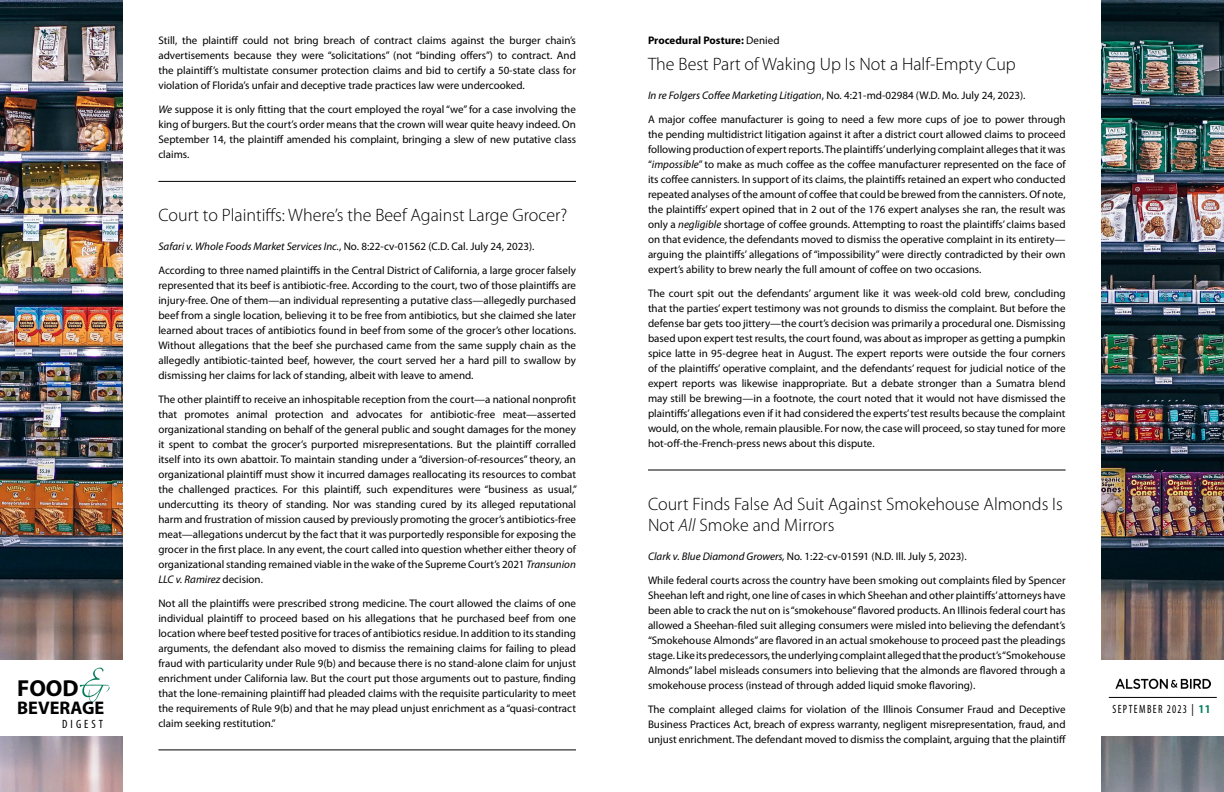
<style>
.page{position:relative;width:1224px;height:792px;background:#fff}
.page>*{position:absolute;margin:0;border:0;box-sizing:border-box;transform-origin:0 0}
.t1{font:700 23.2px "Myriad Pro";color:#000}
.t2{font:700 18.3px "Myriad Pro";color:#000}
.t3{font:300 18px/21.6px "Myriad Pro";color:#000}
.t4{font:condensed 12px "Myriad Pro";letter-spacing:.13em;color:#000;scale:.9 1}
.t5{font:condensed 12px "Myriad Pro";letter-spacing:.13em;color:#000}
.t6{font:11px/15px "Myriad Pro";color:#000;text-align:justify}
.t7{font:700 11px "Myriad Pro";color:#000}
.s1{font-style:italic}
.s2{font-weight:400}
.s3{font-weight:700;color:#017c5a}
</style>
<div class="page">
<img style="left:0;top:0;width:122px;height:792px">
<img style="left:1102px;top:0;width:122px;height:792px">
<div style="left:0;top:660px;width:125px;height:75px;background:#fff"></div>
<svg style="left:80px;top:668px;width:30px;height:34px"></svg>
<div style="left:1096px;top:660px;width:128px;height:75px;background:#fff"></div>
<hr style="left:1109px;top:697px;width:108px;height:1px;background:#000">
<img style="left:1115px;top:678px;width:96px;height:11px">
<hr style="left:158px;top:181px;width:418px;height:1px;background:#000">
<hr style="left:158px;top:750px;width:418px;height:1px;background:#000">
<hr style="left:648px;top:470px;width:418px;height:1px;background:#000">
<h1 class="t1" style="left:17px;top:673px;width:63px">FOOD</h1>
<h2 class="t2" style="left:17px;top:696px;width:89px">BEVERAGE</h2>
<p class="t5" style="left:62px;top:716px;width:42px">DIGEST</p>
<p class="t6" style="left:158px;top:33px;width:419px">Still, the plaintiff could not bring breach of contract claims against the burger chain’s advertisements because they were “solicitations” (not “binding offers”) to contract. And the plaintiff’s multistate consumer protection claims and bid to certify a 50-state class for violation of Florida’s unfair and deceptive trade practices law were undercooked.</p>
<p class="t6" style="left:158px;top:102px;width:419px"><span class="s1">We</span> suppose it is only fitting that the court employed the royal “we” for a case involving the king of burgers. But the court’s order means that the crown will wear quite heavy indeed. On September 14, the plaintiff amended his complaint, bringing a slew of new putative class claims.</p>
<h3 class="t3" style="left:158px;top:204px;width:410px">Court to Plaintiffs: Where’s the Beef Against Large Grocer?</h3>
<p class="t6" style="left:158px;top:234px;width:419px;line-height:24px"><span class="s1">Safari v. Whole Foods Market Services Inc.</span>, No. 8:22-cv-01562 (C.D. Cal. July 24, 2023).<br>According to three named plaintiffs in the Central District of California, a large grocer falsely</p>
<p class="t6" style="left:158px;top:277px;width:419px">represented that its beef is antibiotic-free. According to the court, two of those plaintiffs are injury-free. One of them—an individual representing a putative class—allegedly purchased beef from a single location, believing it to be free from antibiotics, but she claimed she later learned about traces of antibiotics found in beef from some of the grocer’s other locations.<br>Without allegations that the beef she purchased came from the same supply chain as the allegedly antibiotic-tainted beef, however, the court served her a hard pill to swallow by dismissing her claims for lack of standing, albeit with leave to amend.</p>
<p class="t6" style="left:158px;top:391px;width:420px">The other plaintiff to receive an inhospitable reception from the court—a national nonprofit that promotes animal protection and advocates for antibiotic-free meat—asserted organizational standing on behalf of the general public and sought damages for the money it spent to combat the grocer’s purported misrepresentations. But the plaintiff corralled itself into its own abattoir. To maintain standing under a “diversion-of-resources” theory, an organizational plaintiff must show it incurred damages reallocating its resources to combat the challenged practices. For this plaintiff, such expenditures were “business as usual,” undercutting its theory of standing. Nor was standing cured by its alleged reputational harm and frustration of mission caused by previously promoting the grocer’s antibiotics-free meat—allegations undercut by the fact that it was purportedly responsible for exposing the grocer in the first place. In any event, the court called into question whether either theory of organizational standing remained viable in the wake of the Supreme Court’s 2021 <span class="s1">Transunion LLC v. Ramirez</span> decision.</p>
<p class="t6" style="left:158px;top:595px;width:419px">Not all the plaintiffs were prescribed strong medicine. The court allowed the claims of one individual plaintiff to proceed based on his allegations that he purchased beef from one location where beef tested positive for traces of antibiotics residue. In addition to its standing arguments, the defendant also moved to dismiss the remaining claims for failing to plead fraud with particularity under Rule 9(b) and because there is no stand-alone claim for unjust enrichment under California law. But the court put those arguments out to pasture, finding that the lone-remaining plaintiff had pleaded claims with the requisite particularity to meet the requirements of Rule 9(b) and that he may plead unjust enrichment as a “quasi-contract claim seeking restitution.”</p>
<p class="t7" style="left:648px;top:33px;width:133px">Procedural Posture: <span class="s2">Denied</span></p>
<h3 class="t3" style="left:648px;top:53px;width:369px">The Best Part of Waking Up Is Not a Half-Empty Cup</h3>
<p class="t6" style="left:648px;top:83px;width:419px;line-height:24px"><span class="s1">In re Folgers Coffee Marketing Litigation</span>, No. 4:21-md-02984 (W.D. Mo. July 24, 2023).<br>A major coffee manufacturer is going to need a few more cups of joe to power through</p>
<p class="t6" style="left:648px;top:126px;width:419px">the pending multidistrict litigation against it after a district court allowed claims to proceed following production of expert reports. The plaintiffs’ underlying complaint alleges that it was “<span class="s1">impossible</span>” to make as much coffee as the coffee manufacturer represented on the face of its coffee cannisters. In support of its claims, the plaintiffs retained an expert who conducted repeated analyses of the amount of coffee that could be brewed from the cannisters. Of note, the plaintiffs’ expert opined that in 2 out of the 176 expert analyses she ran, the result was only a <span class="s1">negligible</span> shortage of coffee grounds. Attempting to roast the plaintiffs’ claims based on that evidence, the defendants moved to dismiss the operative complaint in its entirety— arguing the plaintiffs’ allegations of “impossibility” were directly contradicted by their own expert’s ability to brew nearly the full amount of coffee on two occasions.</p>
<p class="t6" style="left:648px;top:286px;width:419px">The court spit out the defendants’ argument like it was week-old cold brew, concluding that the parties’ expert testimony was not grounds to dismiss the complaint. But before the defense bar gets too jittery—the court’s decision was primarily a procedural one. Dismissing based upon expert test results, the court found, was about as improper as getting a pumpkin spice latte in 95-degree heat in August. The expert reports were outside the four corners of the plaintiffs’ operative complaint, and the defendants’ request for judicial notice of the expert reports was likewise inappropriate. But a debate stronger than a Sumatra blend may still be brewing—in a footnote, the court noted that it would not have dismissed the plaintiffs’ allegations even if it had considered the experts’ test results because the complaint would, on the whole, remain plausible. For now, the case will proceed, so stay tuned for more hot-off-the-French-press news about this dispute.</p>
<h3 class="t3" style="left:648px;top:493px;width:416px">Court Finds False Ad Suit Against Smokehouse Almonds Is<br>Not <span class="s1">All</span> Smoke and Mirrors</h3>
<p class="t6" style="left:648px;top:544px;width:419px;line-height:24px"><span class="s1">Clark v. Blue Diamond Growers,</span> No. 1:22-cv-01591 (N.D. Ill. July 5, 2023).<br>While federal courts across the country have been smoking out complaints filed by Spencer</p>
<p class="t6" style="left:648px;top:588px;width:419px">Sheehan left and right, one line of cases in which Sheehan and other plaintiffs’ attorneys have been able to crack the nut on is “smokehouse” flavored products. An Illinois federal court has allowed a Sheehan-filed suit alleging consumers were misled into believing the defendant’s “Smokehouse Almonds” are flavored in an actual smokehouse to proceed past the pleadings stage. Like its predecessors, the underlying complaint alleged that the product’s “Smokehouse Almonds” label misleads consumers into believing that the almonds are flavored through a smokehouse process (instead of through added liquid smoke flavoring).</p>
<p class="t6" style="left:648px;top:702px;width:420px">The complaint alleged claims for violation of the Illinois Consumer Fraud and Deceptive Business Practices Act, breach of express warranty, negligent misrepresentation, fraud, and unjust enrichment. The defendant moved to dismiss the complaint, arguing that the plaintiff</p>
<p class="t4" style="left:1112px;top:701px;width:110px">SEPTEMBER 2023 | <span class="s3">11</span></p>
</div>
